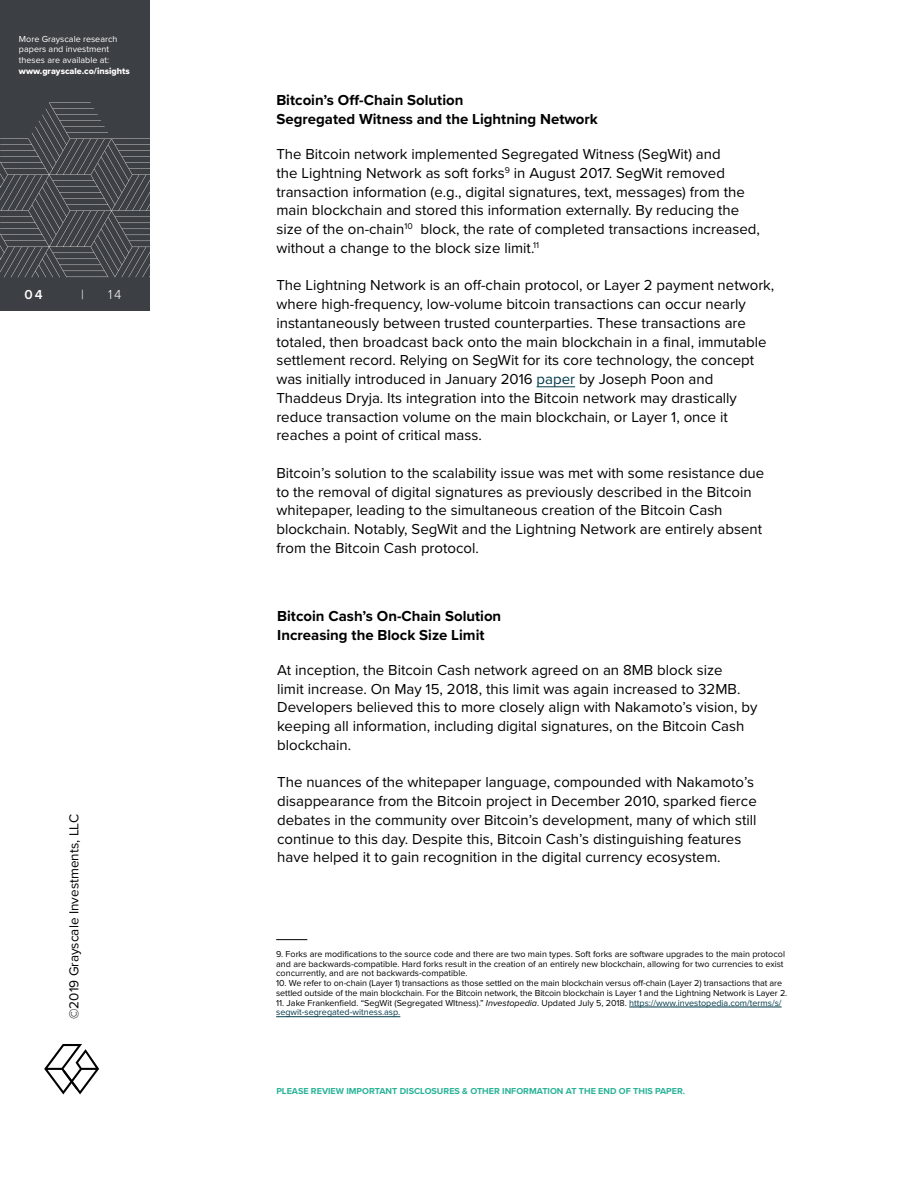
<style>
.page{position:relative;width:918px;height:1188px;background:#fff}
.page>*{position:absolute;margin:0;border:0;box-sizing:border-box;transform-origin:0 0}
.t1{font:15px/18.8px "Proxima Nova";color:#000}
.t2{font:700 15px/18.5px "Proxima Nova";color:#000}
.t3{font:13.5px "Proxima Nova";color:#000}
.t4{font:300 13.5px "Proxima Nova";color:#fff}
.t5{font:600 13.5px "Proxima Nova";color:#fff}
.t6{font:9px/9.8px "Proxima Nova";color:#000}
.t7{font:700 9px "Proxima Nova";color:#29b397}
.t8{font:9px/10.8px "Proxima Nova";color:#fff}
.t9{font:9px "Proxima Nova Extrabld";color:#fff}
.s1{color:#003949}
.s2{font-style:italic}
</style>
<div class="page">
<div style="left:0;top:0;width:150px;height:310px;background:#3c3f43"></div>
<svg style="left:0;top:103px;width:150px;height:174px"></svg>
<svg style="left:44px;top:1044px;width:55px;height:50px"></svg>
<hr style="left:629px;top:1007px;width:153px;height:1px;background:#003949">
<hr style="left:276px;top:1016px;width:124px;height:1px;background:#003949">
<hr style="left:276px;top:939px;width:31px;height:1px;background:#000">
<hr style="left:537px;top:386px;width:38px;height:1px;background:#003949">
<p class="t8" style="left:19px;top:33px;width:100px">More Grayscale research papers and investment theses are available at:</p>
<p class="t9" style="left:19px;top:64px;width:112px">www.grayscale.co/insights</p>
<p class="t5" style="left:25px;top:284px;width:20px">04</p>
<p class="t4" style="left:81px;top:284px;width:4px">|</p>
<p class="t4" style="left:108px;top:284px;width:15px">14</p>
<p class="t3" style="left:64px;top:1019px;width:207px;rotate:-90deg">©2019 Grayscale Investments, LLC</p>
<p class="t2" style="left:276px;top:91px;width:323px">Bitcoin’s Off-Chain Solution<br>Segregated Witness and the Lightning Network</p>
<p class="t1" style="left:276px;top:144px;width:485px">The Bitcoin network implemented Segregated Witness (SegWit) and<br>the Lightning Network as soft forks<sup>9</sup> in August 2017. SegWit removed transaction information (e.g., digital signatures, text, messages) from the main blockchain and stored this information externally. By reducing the size of the on-chain<sup>10</sup> block, the rate of completed transactions increased, without a change to the block size limit.<sup>11</sup></p>
<p class="t1" style="left:276px;top:275px;width:500px">The Lightning Network is an off-chain protocol, or Layer 2 payment network, where high-frequency, low-volume bitcoin transactions can occur nearly instantaneously between trusted counterparties. These transactions are totaled, then broadcast back onto the main blockchain in a final, immutable settlement record. Relying on SegWit for its core technology, the concept was initially introduced in January 2016 <span class="s1">paper</span> by Joseph Poon and Thaddeus Dryja. Its integration into the Bitcoin network may drastically reduce transaction volume on the main blockchain, or Layer 1, once it reaches a point of critical mass.</p>
<p class="t1" style="left:276px;top:463px;width:489px">Bitcoin’s solution to the scalability issue was met with some resistance due to the removal of digital signatures as previously described in the Bitcoin whitepaper, leading to the simultaneous creation of the Bitcoin Cash blockchain. Notably, SegWit and the Lightning Network are entirely absent from the Bitcoin Cash protocol.</p>
<p class="t2" style="left:277px;top:607px;width:226px">Bitcoin Cash’s On-Chain Solution<br>Increasing the Block Size Limit</p>
<p class="t1" style="left:277px;top:660px;width:482px">At inception, the Bitcoin Cash network agreed on an 8MB block size<br>limit increase. On May 15, 2018, this limit was again increased to 32MB.<br>Developers believed this to more closely align with Nakamoto’s vision, by keeping all information, including digital signatures, on the Bitcoin Cash blockchain.</p>
<p class="t1" style="left:277px;top:772px;width:481px">The nuances of the whitepaper language, compounded with Nakamoto’s disappearance from the Bitcoin project in December 2010, sparked fierce debates in the community over Bitcoin’s development, many of which still continue to this day. Despite this, Bitcoin Cash’s distinguishing features have helped it to gain recognition in the digital currency ecosystem.</p>
<p class="t6" style="left:276px;top:949px;width:510px">9. Forks are modifications to the source code and there are two main types. Soft forks are software upgrades to the main protocol and are backwards-compatible. Hard forks result in the creation of an entirely new blockchain, allowing for two currencies to exist concurrently, and are not backwards-compatible.</p>
<p class="t6" style="left:276px;top:978px;width:513px">10. We refer to on-chain (Layer 1) transactions as those settled on the main blockchain versus off-chain (Layer 2) transactions that are settled outside of the main blockchain. For the Bitcoin network, the Bitcoin blockchain is Layer 1 and the Lightning Network is Layer 2.</p>
<p class="t6" style="left:276px;top:997px;width:507px">11. Jake Frankenfield. “SegWit (Segregated WItness).” <span class="s2">Investopedia</span>. Updated July 5, 2018. <span class="s1">https://www.investopedia.com/terms/s/ segwit-segregated-witness.asp.</span></p>
<p class="t7" style="left:276px;top:1084px;width:410px">PLEASE REVIEW IMPORTANT DISCLOSURES &amp; OTHER INFORMATION AT THE END OF THIS PAPER.</p>
</div>
